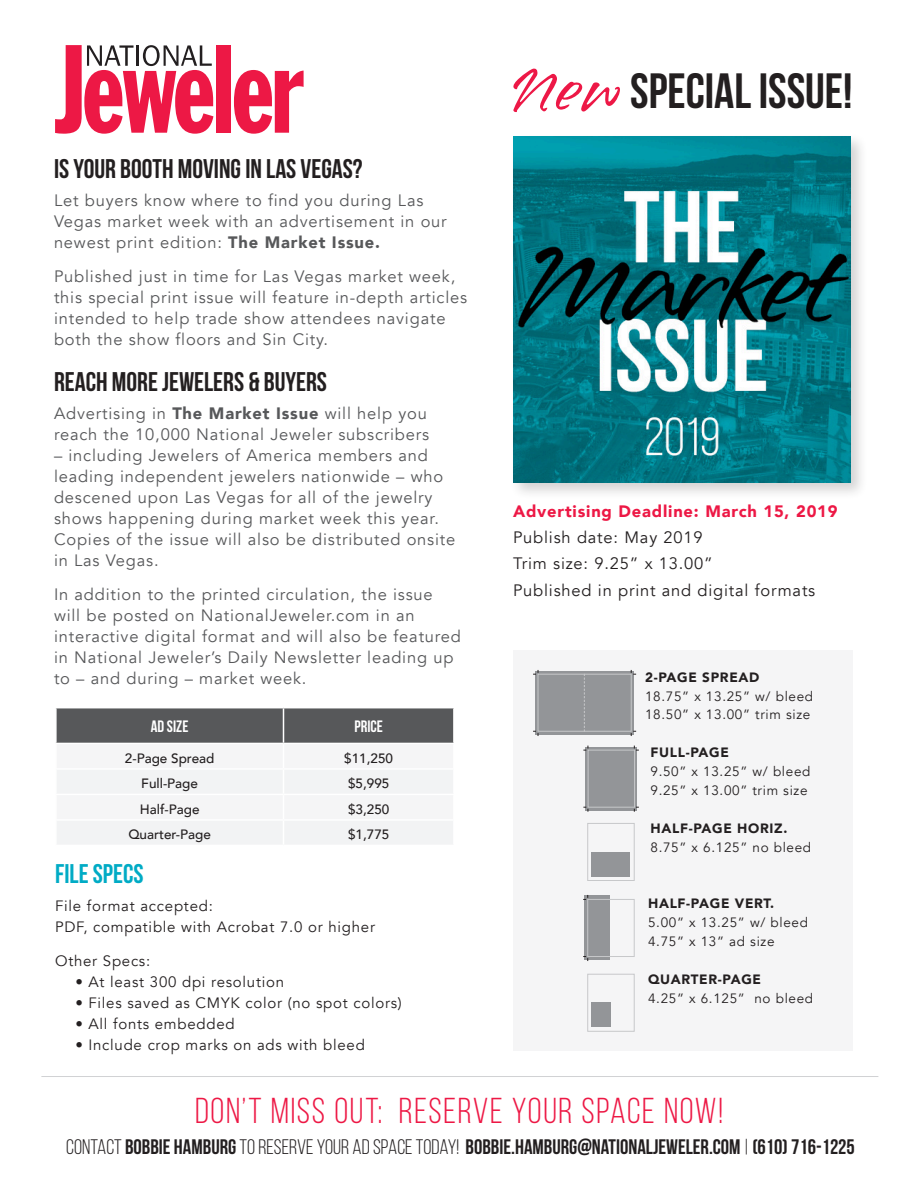
<style>
.page{position:relative;width:918px;height:1188px;background:#fff}
.page>*{position:absolute;margin:0;border:0;box-sizing:border-box;transform-origin:0 0}
.t1{font:700 49.5px "Bebas Neue";color:#231f20}
.t2{font:36px "Bebas Neue";letter-spacing:.045em;color:#ed1845}
.t3{font:700 27px "Bebas Neue";color:#231f20}
.t4{font:700 27px "Bebas Neue";color:#00abc5}
.t5{font:700 21px "Bebas Neue";color:#231f20}
.t6{font:16.5px/21px "Avenir";letter-spacing:.05em;color:#57585a}
.t7{font:16.5px "Avenir";letter-spacing:.05em;color:#231f20}
.t8{font:900 16.5px "Avenir";letter-spacing:.05em;color:#ed1845}
.t9{font:700 16.5px "Bebas Neue";color:#fff}
.t10{font:15px/21px "Avenir";letter-spacing:.05em;color:#231f20}
.t11{font:13.5px "Avenir";letter-spacing:.05em;color:#231f20}
.t12{font:500 13.5px "Avenir";color:#231f20}
.t13{font:900 13.5px "Avenir";letter-spacing:.05em;color:#231f20}
.s1{font-weight:900}
.s2{font-family:"LA Medium KA";font-weight:400;font-size:64.5px;color:#ed1846}
.s3{font-weight:400}
</style>
<div class="page">
<svg style="left:57px;top:708px;width:397px;height:136px"></svg>
<hr style="left:453px;top:821px;width:2px;height:24px;background:#fff">
<hr style="left:55px;top:768px;width:229px;height:2px;background:#fff">
<hr style="left:284px;top:768px;width:171px;height:2px;background:#fff">
<hr style="left:55px;top:743px;width:229px;height:1px;background:#fff">
<hr style="left:284px;top:743px;width:171px;height:1px;background:#fff">
<hr style="left:55px;top:794px;width:229px;height:1px;background:#fff">
<hr style="left:284px;top:794px;width:171px;height:1px;background:#fff">
<hr style="left:453px;top:795px;width:2px;height:24px;background:#fff">
<hr style="left:55px;top:819px;width:229px;height:2px;background:#fff">
<hr style="left:284px;top:819px;width:171px;height:2px;background:#fff">
<div style="left:513px;top:651px;width:339px;height:400px;background:#f5f5f6"></div>
<div style="left:535px;top:671px;width:99px;height:63px;background:#939598"></div>
<div style="left:586px;top:747px;width:51px;height:63px;background:#939598"></div>
<div style="left:592px;top:852px;width:38px;height:24px;background:#939598"></div>
<div style="left:587px;top:823px;width:48px;height:58px;border:1px solid #c7c8ca"></div>
<div style="left:592px;top:1002px;width:19px;height:25px;background:#939598"></div>
<div style="left:587px;top:974px;width:48px;height:58px;border:1px solid #c7c8ca"></div>
<div style="left:584px;top:896px;width:26px;height:64px;background:#939598"></div>
<div style="left:587px;top:899px;width:48px;height:58px;border:1px solid #c7c8ca"></div>
<hr style="left:41px;top:1076px;width:837px;height:1px;background:#d1d2d4">
<div style="left:216px;top:45px;width:14px;height:88px;background:#ed1845"></div>
<svg style="left:234px;top:70px;width:70px;height:64px"></svg>
<svg style="left:55px;top:45px;width:158px;height:89px"></svg>
<div style="left:509px;top:132px;width:359px;height:368px;background:#231f20;opacity:.2"></div>
<img style="left:513px;top:136px;width:337px;height:346px">
<div style="left:588px;top:750px;width:47px;height:58px;border:1px solid #c7c8ca"></div>
<div style="left:538px;top:674px;width:94px;height:58px;border:1px solid #c7c8ca"></div>
<svg style="left:584px;top:674px;width:1px;height:58px"></svg>
<svg style="left:533px;top:670px;width:6px;height:5px"></svg>
<svg style="left:533px;top:731px;width:6px;height:5px"></svg>
<svg style="left:583px;top:746px;width:6px;height:5px"></svg>
<svg style="left:583px;top:807px;width:6px;height:5px"></svg>
<p class="t3" style="left:54px;top:154px;width:310px">IS YOUR BOOTH MOVING IN LAS VEGAS?</p>
<p class="t6" style="left:54px;top:190px;width:394px">Let buyers know where to find you during Las<br>Vegas market week with an advertisement in our newest print edition: <span class="s1">The Market Issue.</span></p>
<p class="t6" style="left:54px;top:266px;width:415px">Published just in time for Las Vegas market week, this special print issue will feature in-depth articles intended to help trade show attendees navigate both the show floors and Sin City.</p>
<p class="t3" style="left:54px;top:367px;width:275px">REACH MORE JEWELERS &amp; BUYERS</p>
<p class="t6" style="left:54px;top:403px;width:377px">Advertising in <span class="s1">The Market Issue</span> will help you reach the 10,000 National Jeweler subscribers</p>
<p class="t6" style="left:54px;top:445px;width:403px">– including Jewelers of America members and leading independent jewelers nationwide – who descened upon Las Vegas for all of the jewelry shows happening during market week this year.<br>Copies of the issue will also be distributed onsite in Las Vegas.</p>
<p class="t6" style="left:54px;top:584px;width:409px">In addition to the printed circulation, the issue will be posted on NationalJeweler.com in an interactive digital format and will also be featured in National Jeweler’s Daily Newsletter leading up to – and during – market week.</p>
<p class="t9" style="left:151px;top:717px;width:39px">AD SIZE</p>
<p class="t9" style="left:354px;top:717px;width:30px">PRICE</p>
<p class="t12" style="left:125px;top:747px;width:91px">2-Page Spread</p>
<p class="t12" style="left:344px;top:747px;width:50px">$11,250</p>
<p class="t12" style="left:141px;top:772px;width:58px">Full-Page</p>
<p class="t12" style="left:348px;top:772px;width:43px">$5,995</p>
<p class="t12" style="left:140px;top:798px;width:61px">Half-Page</p>
<p class="t12" style="left:348px;top:798px;width:43px">$3,250</p>
<p class="t12" style="left:128px;top:823px;width:84px">Quarter-Page</p>
<p class="t12" style="left:348px;top:823px;width:43px">$1,775</p>
<p class="t4" style="left:55px;top:859px;width:90px">FILE SPECS</p>
<p class="t10" style="left:55px;top:896px;width:321px">File format accepted:<br>PDF, compatible with Acrobat 7.0 or higher</p>
<p class="t10" style="left:55px;top:951px;width:97px">Other Specs:</p>
<p class="t10" style="left:75px;top:972px;width:210px">• At least 300 dpi resolution</p>
<p class="t10" style="left:75px;top:993px;width:328px">• Files saved as CMYK color (no spot colors)</p>
<p class="t10" style="left:75px;top:1014px;width:161px">• All fonts embedded</p>
<p class="t10" style="left:75px;top:1035px;width:291px">• Include crop marks on ads with bleed</p>
<p class="t1" style="left:513px;top:64px;width:341px"><span class="s2">New</span> SPECIAL ISSUE!</p>
<p class="t8" style="left:513px;top:497px;width:326px">Advertising Deadline: March 15, 2019</p>
<p class="t7" style="left:513px;top:528px;width:191px">Publish date: May 2019</p>
<p class="t7" style="left:513px;top:554px;width:201px">Trim size: 9.25” x 13.00”</p>
<p class="t7" style="left:513px;top:580px;width:304px">Published in print and digital formats</p>
<p class="t13" style="left:645px;top:665px;width:116px">2-PAGE SPREAD</p>
<p class="t11" style="left:645px;top:688px;width:170px">18.75” x 13.25” w/ bleed</p>
<p class="t11" style="left:645px;top:707px;width:167px">18.50” x 13.00” trim size</p>
<p class="t13" style="left:651px;top:741px;width:80px">FULL-PAGE</p>
<p class="t11" style="left:651px;top:764px;width:161px">9.50” x 13.25” w/ bleed</p>
<p class="t11" style="left:651px;top:782px;width:159px">9.25” x 13.00” trim size</p>
<p class="t13" style="left:651px;top:817px;width:138px">HALF-PAGE HORIZ.</p>
<p class="t11" style="left:651px;top:839px;width:162px">8.75” x 6.125” no bleed</p>
<p class="t13" style="left:648px;top:892px;width:128px">HALF-PAGE VERT.</p>
<p class="t11" style="left:648px;top:915px;width:161px">5.00” x 13.25” w/ bleed</p>
<p class="t11" style="left:648px;top:934px;width:128px">4.75” x 13” ad size</p>
<p class="t13" style="left:648px;top:968px;width:114px">QUARTER-PAGE</p>
<p class="t11" style="left:648px;top:990px;width:167px">4.25” x 6.125” no bleed</p>
<p class="t2" style="left:195px;top:1092px;width:529px">DON’T MISS OUT: RESERVE YOUR SPACE NOW!</p>
<p class="t5" style="left:66px;top:1135px;width:790px"><span class="s3">CONTACT</span> BOBBIE HAMBURG <span class="s3">TO RESERVE YOUR AD SPACE TODAY!</span> BOBBIE.HAMBURG@NATIONALJEWELER.COM <span class="s3">|</span> (610) 716-1225</p>
</div>
